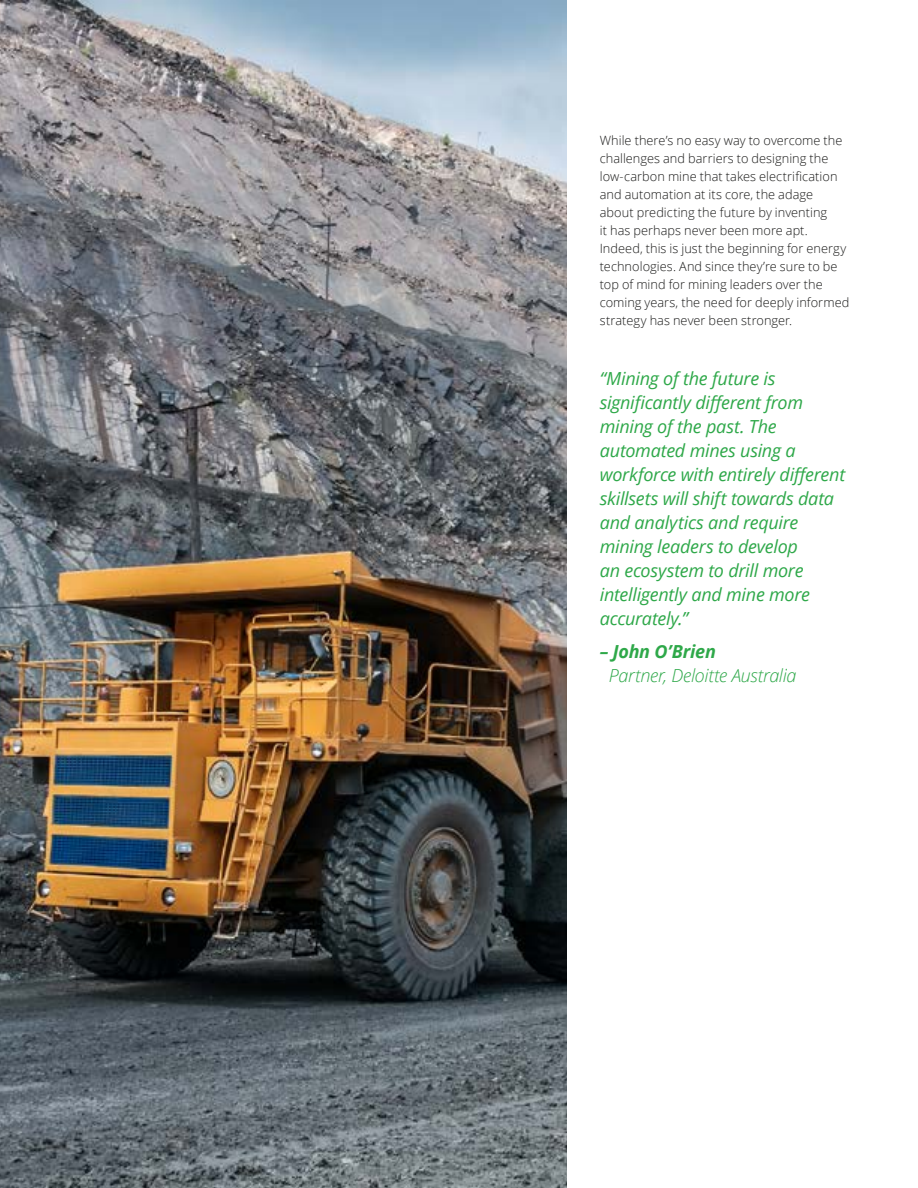
<style>
.page{position:relative;width:918px;height:1188px;background:#fff}
.page>*{position:absolute;margin:0;border:0;box-sizing:border-box;transform-origin:0 0}
.t1{font:italic 18px/24px "Open Sans";letter-spacing:-.015em;color:#2ea849}
.t2{font:italic 300 18px "Open Sans";letter-spacing:-.02em;color:#2ea849}
.t3{font:italic 700 18px "Open Sans";letter-spacing:-.015em;color:#2ea849}
.t4{font:300 12.75px/18px "Open Sans";letter-spacing:.005em;color:#191918}
</style>
<div class="page">
<img style="left:0;top:0;width:567px;height:1188px">
<p class="t4" style="left:600px;top:131px;width:251px">While there’s no easy way to overcome the challenges and barriers to designing the low-carbon mine that takes electrification and automation at its core, the adage about predicting the future by inventing<br>it has perhaps never been more apt.<br>Indeed, this is just the beginning for energy technologies. And since they’re sure to be top of mind for mining leaders over the coming years, the need for deeply informed strategy has never been stronger.</p>
<p class="t1" style="left:600px;top:366px;width:247px">“Mining of the future is significantly different from mining of the past. The automated mines using a workforce with entirely different skillsets will shift towards data and analytics and require mining leaders to develop<br>an ecosystem to drill more intelligently and mine more accurately.”</p>
<h1 class="t3" style="left:600px;top:638px;width:118px">– John O’Brien</h1>
<h1 class="t2" style="left:609px;top:663px;width:189px">Partner, Deloitte Australia</h1>
</div>
